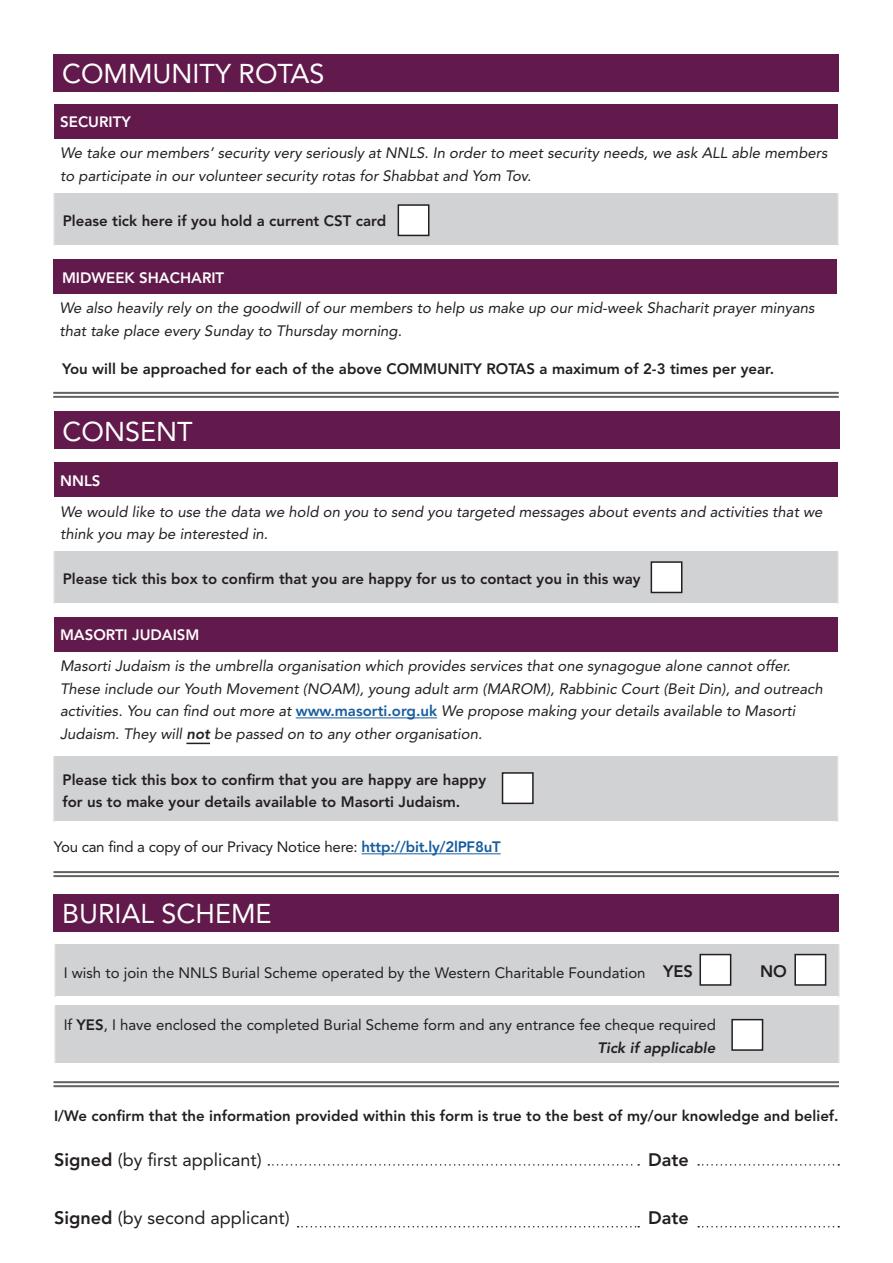
<style>
.page{position:relative;width:893px;height:1263px;background:#fff}
.page>*{position:absolute;margin:0;border:0;box-sizing:border-box;transform-origin:0 0}
.t1{font:27px "Avenir LT Std";color:#fff}
.t2{font:18px "Avenir LT Std";color:#231f20}
.t3{font:800 18px "Avenir LT Std";color:#231f20}
.t4{font:800 16.5px "Avenir LT Std";color:#231f20}
.t5{font:italic 15px/22.5px "Avenir LT Std";color:#231f20}
.t6{font:800 15px/22.5px "Avenir LT Std";color:#231f20}
.t7{font:15px/22.5px "Avenir LT Std";color:#231f20;text-align:right}
.t8{font:800 15px "Avenir LT Std";color:#fff}
.s1{font-weight:800;font-style:normal;color:#175d9e}
.s2{font-weight:800}
.s3{font-weight:800;color:#175d9e}
.s4{font-weight:800;font-style:italic}
</style>
<div class="page">
<svg style="left:268px;top:1164px;width:371px;height:1px"></svg>
<svg style="left:298px;top:1226px;width:341px;height:1px"></svg>
<div style="left:54px;top:54px;width:785px;height:37px;background:#62194b"></div>
<div style="left:54px;top:412px;width:785px;height:37px;background:#62194b"></div>
<div style="left:54px;top:105px;width:784px;height:34px;background:#62194b"></div>
<div style="left:54px;top:193px;width:784px;height:52px;background:#d1d2d4"></div>
<hr style="left:54px;top:193px;width:1px;height:52px;background:#dedcdd">
<hr style="left:837px;top:193px;width:1px;height:52px;background:#dedcdd">
<div style="left:54px;top:463px;width:784px;height:34px;background:#62194b"></div>
<div style="left:54px;top:551px;width:784px;height:53px;background:#d1d2d4"></div>
<hr style="left:54px;top:551px;width:1px;height:53px;background:#dedcdd">
<hr style="left:837px;top:551px;width:1px;height:53px;background:#dedcdd">
<div style="left:55px;top:944px;width:784px;height:53px;background:#d1d2d4"></div>
<hr style="left:54px;top:944px;width:2px;height:53px;background:#dedcdd">
<hr style="left:838px;top:944px;width:1px;height:53px;background:#dedcdd">
<div style="left:55px;top:1006px;width:784px;height:57px;background:#d1d2d4"></div>
<hr style="left:54px;top:1006px;width:2px;height:57px;background:#dedcdd">
<hr style="left:838px;top:1006px;width:1px;height:57px;background:#dedcdd">
<div style="left:54px;top:617px;width:783px;height:34px;background:#62194b"></div>
<div style="left:54px;top:756px;width:783px;height:66px;background:#d1d2d4"></div>
<hr style="left:53px;top:756px;width:2px;height:66px;background:#dedcdd">
<hr style="left:837px;top:756px;width:1px;height:66px;background:#dedcdd">
<hr style="left:296px;top:717px;width:141px;height:1px;background:#175d9e">
<svg style="left:186px;top:743px;width:24px;height:1px"></svg>
<div style="left:54px;top:259px;width:783px;height:34px;background:#62194b"></div>
<div style="left:398px;top:205px;width:31px;height:30px;background:#fff"></div>
<div style="left:398px;top:204px;width:31px;height:32px;border:2px solid #231f20"></div>
<div style="left:651px;top:562px;width:31px;height:30px;background:#fff"></div>
<div style="left:651px;top:561px;width:31px;height:32px;border:2px solid #231f20"></div>
<div style="left:700px;top:954px;width:31px;height:31px;background:#fff"></div>
<div style="left:699px;top:954px;width:32px;height:32px;border:2px solid #231f20"></div>
<div style="left:732px;top:1020px;width:30px;height:30px;background:#fff"></div>
<div style="left:731px;top:1019px;width:32px;height:32px;border:2px solid #231f20"></div>
<div style="left:795px;top:954px;width:31px;height:31px;background:#fff"></div>
<div style="left:794px;top:954px;width:32px;height:32px;border:2px solid #231f20"></div>
<div style="left:502px;top:773px;width:31px;height:30px;background:#fff"></div>
<div style="left:502px;top:772px;width:32px;height:32px;border:2px solid #231f20"></div>
<hr style="left:53px;top:392px;width:786px;height:2px;background:#606164">
<hr style="left:53px;top:396px;width:786px;height:2px;background:#606164">
<div style="left:54px;top:894px;width:785px;height:37px;background:#62194b"></div>
<hr style="left:361px;top:853px;width:140px;height:1px;background:#175d9e">
<hr style="left:54px;top:1081px;width:785px;height:2px;background:#606164">
<hr style="left:54px;top:1085px;width:785px;height:2px;background:#606164">
<hr style="left:54px;top:871px;width:785px;height:2px;background:#606164">
<hr style="left:54px;top:875px;width:785px;height:2px;background:#606164">
<svg style="left:698px;top:1164px;width:141px;height:1px"></svg>
<svg style="left:698px;top:1226px;width:141px;height:1px"></svg>
<h1 class="t1" style="left:62px;top:58px;width:264px">COMMUNITY ROTAS</h1>
<p class="t8" style="left:60px;top:113px;width:72px">SECURITY</p>
<p class="t5" style="left:60px;top:142px;width:769px">We take our members’ security very seriously at NNLS. In order to meet security needs, we ask ALL able members to participate in our volunteer security rotas for Shabbat and Yom Tov.</p>
<p class="t6" style="left:63px;top:210px;width:325px">Please tick here if you hold a current CST card</p>
<p class="t8" style="left:62px;top:269px;width:164px">MIDWEEK SHACHARIT</p>
<p class="t5" style="left:60px;top:297px;width:756px">We also heavily rely on the goodwill of our members to help us make up our mid-week Shacharit prayer minyans that take place every Sunday to Thursday morning.</p>
<p class="t6" style="left:62px;top:358px;width:714px">You will be approached for each of the above COMMUNITY ROTAS a maximum of 2-3 times per year.</p>
<h1 class="t1" style="left:63px;top:415px;width:132px">CONSENT</h1>
<p class="t8" style="left:60px;top:471px;width:42px">NNLS</p>
<p class="t5" style="left:60px;top:501px;width:764px">We would like to use the data we hold on you to send you targeted messages about events and activities that we think you may be interested in.</p>
<p class="t6" style="left:63px;top:568px;width:579px">Please tick this box to confirm that you are happy for us to contact you in this way</p>
<p class="t8" style="left:60px;top:626px;width:141px">MASORTI JUDAISM</p>
<p class="t5" style="left:60px;top:655px;width:764px">Masorti Judaism is the umbrella organisation which provides services that one synagogue alone cannot offer.<br>These include our Youth Movement (NOAM), young adult arm (MAROM), Rabbinic Court (Beit Din), and outreach activities. You can find out more at <span class="s1">www.masorti.org.uk</span> We propose making your details available to Masorti Judaism. They will <span class="s2">not</span> be passed on to any other organisation.</p>
<p class="t6" style="left:63px;top:768px;width:425px">Please tick this box to confirm that you are happy are happy for us to make your details available to Masorti Judaism.</p>
<p class="t7" style="left:54px;top:836px;width:448px">You can find a copy of our Privacy Notice here: <span class="s3">http://bit.ly/2lPF8uT</span></p>
<h1 class="t1" style="left:62px;top:898px;width:211px">BURIAL SCHEME</h1>
<p class="t4" style="left:663px;top:961px;width:31px">YES</p>
<p class="t4" style="left:760px;top:961px;width:28px">NO</p>
<p class="t7" style="left:64px;top:961px;width:583px">I wish to join the NNLS Burial Scheme operated by the Western Charitable Foundation</p>
<p class="t7" style="left:64px;top:1014px;width:654px">If <span class="s2">YES</span>, I have enclosed the completed Burial Scheme form and any entrance fee cheque required<br><span class="s4">Tick if applicable</span></p>
<p class="t6" style="left:54px;top:1105px;width:786px">I/We confirm that the information provided within this form is true to the best of my/our knowledge and belief.</p>
<p class="t2" style="left:54px;top:1150px;width:209px"><span class="s2">Signed</span> (by first applicant)</p>
<p class="t3" style="left:648px;top:1149px;width:42px">Date</p>
<p class="t2" style="left:54px;top:1207px;width:237px"><span class="s2">Signed</span> (by second applicant)</p>
<p class="t3" style="left:648px;top:1207px;width:42px">Date</p>
</div>
